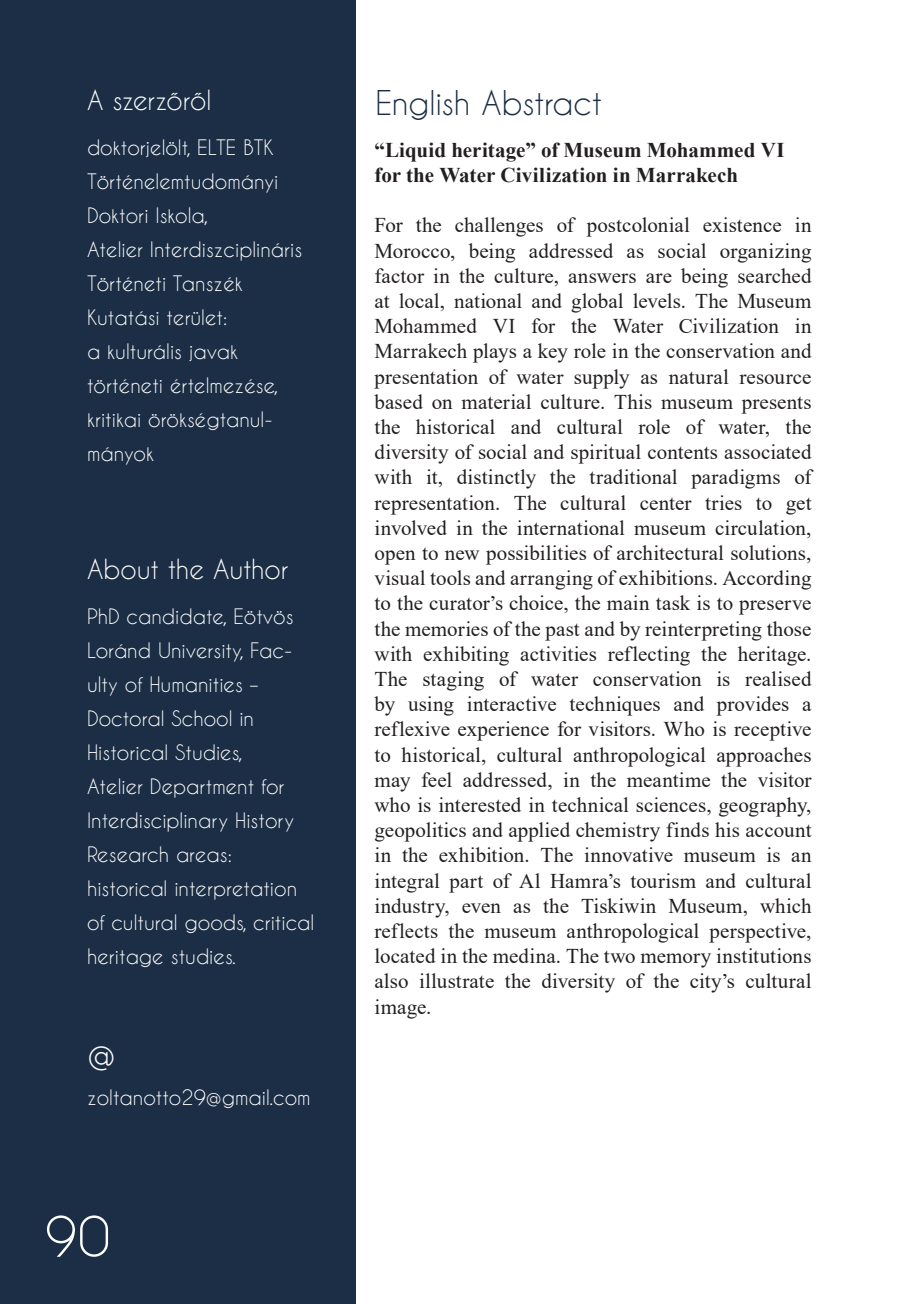
<style>
.page{position:relative;width:908px;height:1304px;background:#fff}
.page>*{position:absolute;margin:0;border:0;box-sizing:border-box;transform-origin:0 0}
.t1{font:52px "Caviar Dreams";color:#fff}
.alcim_1{font:36px "Caviar Dreams";color:#fff}
.alcim_1-2{font:32px "Caviar Dreams";letter-spacing:-.01em;color:#1c2e45}
.alcim_1-3{font:26px "Caviar Dreams";letter-spacing:-.01em;color:#fff}
._3_elso_bekezdes{font:21px/25.2px "Times New Roman";letter-spacing:.005em;color:#231f20;text-align:justify}
._3_elso_bekezdes-2{font:700 21px/25.2px "Times New Roman";color:#231f20}
.t2{font:20px/34px "Caviar Dreams";color:#fff}
</style>
<div class="page">
<div style="left:0;top:0;width:355px;height:1304px;background:#1c2e45"></div>
<p class="alcim_1-3" style="left:87px;top:85px;width:126px">A szerzőről</p>
<p class="t2" style="left:87px;top:130px;width:217px">doktorjelölt, ELTE BTK<br>Történelemtudományi<br>Doktori Iskola,<br>Atelier Interdiszciplináris<br>Történeti Tanszék</p>
<p class="t2" style="left:87px;top:300px;width:192px">Kutatási terület:<br>a kulturális javak történeti értelmezése, kritikai örökségtanul&shy;mányok</p>
<p class="alcim_1-3" style="left:87px;top:553px;width:203px">About the Author</p>
<p class="t2" style="left:87px;top:599px;width:208px">PhD candidate, Eötvös<br>Loránd University, Fac&shy;ulty of Humanities –<br>Doctoral School in<br>Historical Studies,</p>
<p class="t2" style="left:87px;top:769px;width:209px">Atelier Department for<br>Interdisciplinary History</p>
<p class="t2" style="left:87px;top:837px;width:229px">Research areas: historical interpretation of cultural goods, critical heritage studies.</p>
<p class="alcim_1" style="left:87px;top:1033px;width:30px">@</p>
<p class="t2" style="left:87px;top:1080px;width:225px">zoltanotto29@gmail.com</p>
<p class="t1" style="left:45px;top:1205px;width:66px">90</p>
<p class="alcim_1-2" style="left:375px;top:84px;width:228px">English Abstract</p>
<p class="_3_elso_bekezdes-2" style="left:374px;top:137px;width:411px">“Liquid heritage” of Museum Mohammed VI for the Water Civilization in Marrakech</p>
<p class="_3_elso_bekezdes" style="left:374px;top:212px;width:438px">For the challenges of postcolonial existence in Morocco, being addressed as social organizing factor in the culture, answers are being searched at local, national and global levels. The Museum Mohammed VI for the Water Civilization in Marrakech plays a key role in the conservation and presentation of water supply as natural resource based on material culture. This museum presents the historical and cultural role of water, the diversity of social and spiritual contents associated with it, distinctly the traditional paradigms of representation. The cultural center tries to get involved in the international museum circulation, open to new possibilities of architectural solutions, visual tools and arranging of exhibitions. According to the curator’s choice, the main task is to preserve the memories of the past and by reinterpreting those with exhibiting activities reflecting the heritage.<br>The staging of water conservation is realised by using interactive techniques and provides a reflexive experience for visitors. Who is receptive to historical, cultural anthropological approaches may feel addressed, in the meantime the visitor who is interested in technical sciences, geography, geopolitics and applied chemistry finds his account in the exhibition. The innovative museum is an integral part of Al Hamra’s tourism and cultural industry, even as the Tiskiwin Museum, which reflects the museum anthropological perspective, located in the medina. The two memory institutions also illustrate the diversity of the city’s cultural image.</p>
</div>
